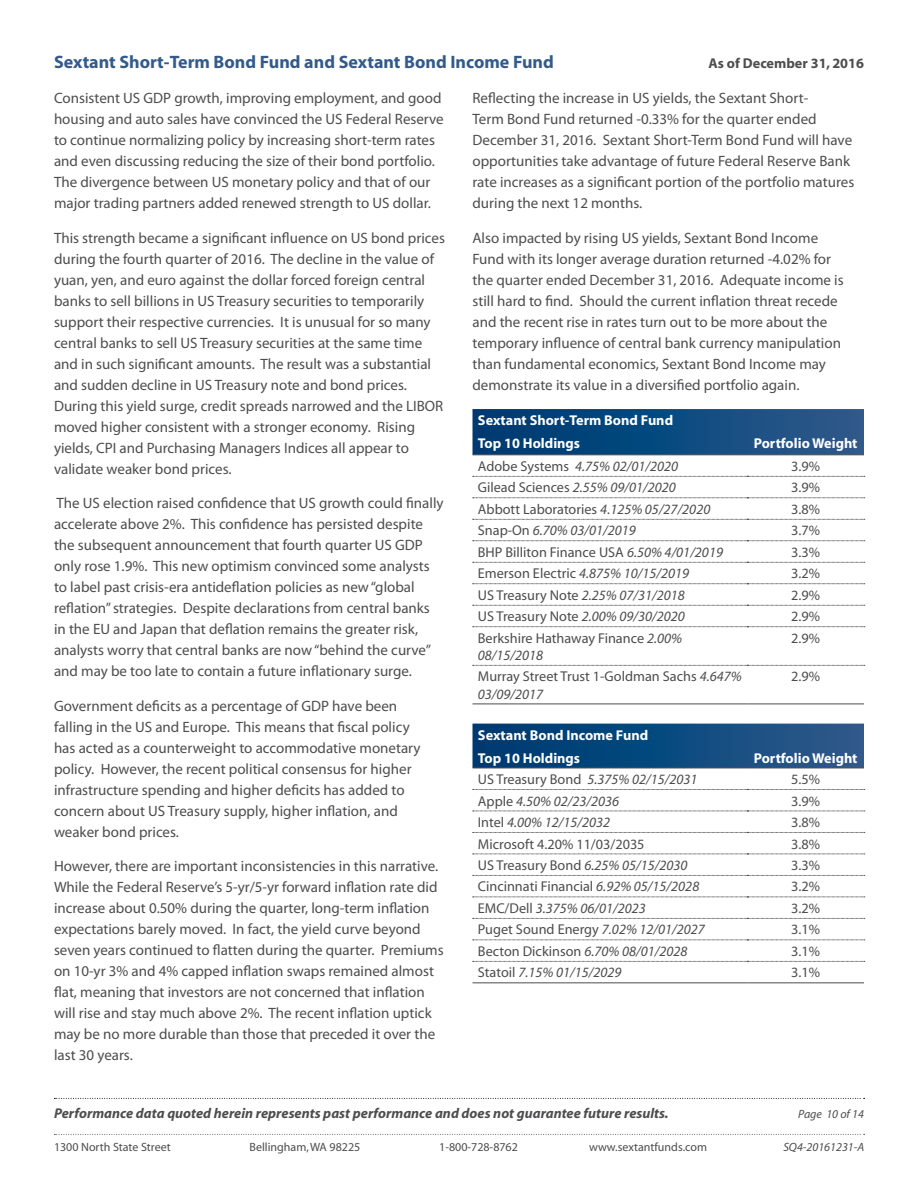
<style>
.page{position:relative;width:918px;height:1188px;background:#fff}
.page>*{position:absolute;margin:0;border:0;box-sizing:border-box;transform-origin:0 0}
.t1{font:700 18px "Myriad";color:#325a8b}
.t2{font:15px/21px "Myriad Pro";color:#4d4d4f}
.t3{font:14.25px/17.1px "Myriad";color:#4d4d4f}
.t4{font:italic 14.25px "Myriad";color:#4d4d4f}
.t5{font:700 14.25px/23px "Myriad";color:#fff}
.t6{font:italic 700 14.25px "Myriad";color:#4d4d4f}
.t7{font:700 14.25px "Myriad";color:#4d4d4f}
.t8{font:12px "Myriad";color:#4d4d4f}
.t9{font:italic 12px "Myriad";color:#4d4d4f}
.s1{font-style:normal}
.s2{font-style:italic}
</style>
<div class="page">
<svg style="left:54px;top:1134px;width:811px;height:1px"></svg>
<svg style="left:54px;top:1098px;width:811px;height:1px"></svg>
<svg style="left:472px;top:409px;width:392px;height:46px;background:#124a7e"></svg>
<hr style="left:472px;top:455px;width:275px;height:1px;background:#4d4d4f">
<hr style="left:747px;top:455px;width:117px;height:1px;background:#4d4d4f">
<hr style="left:472px;top:704px;width:275px;height:1px;background:#4d4d4f">
<hr style="left:747px;top:704px;width:117px;height:1px;background:#4d4d4f">
<svg style="left:473px;top:476px;width:392px;height:1px"></svg>
<svg style="left:473px;top:498px;width:392px;height:1px"></svg>
<svg style="left:473px;top:519px;width:392px;height:1px"></svg>
<svg style="left:473px;top:541px;width:392px;height:1px"></svg>
<svg style="left:473px;top:562px;width:392px;height:1px"></svg>
<svg style="left:473px;top:584px;width:392px;height:1px"></svg>
<svg style="left:473px;top:605px;width:392px;height:1px"></svg>
<svg style="left:473px;top:626px;width:392px;height:1px"></svg>
<svg style="left:473px;top:665px;width:392px;height:1px"></svg>
<svg style="left:472px;top:724px;width:392px;height:44px;background:#114a7e"></svg>
<hr style="left:472px;top:768px;width:275px;height:1px;background:#4d4d4f">
<hr style="left:747px;top:768px;width:117px;height:1px;background:#4d4d4f">
<hr style="left:472px;top:983px;width:275px;height:1px;background:#4d4d4f">
<hr style="left:747px;top:983px;width:117px;height:1px;background:#4d4d4f">
<svg style="left:473px;top:789px;width:392px;height:1px"></svg>
<svg style="left:473px;top:811px;width:392px;height:1px"></svg>
<svg style="left:473px;top:832px;width:392px;height:1px"></svg>
<svg style="left:473px;top:854px;width:392px;height:1px"></svg>
<svg style="left:473px;top:875px;width:392px;height:1px"></svg>
<svg style="left:473px;top:897px;width:392px;height:1px"></svg>
<svg style="left:473px;top:918px;width:392px;height:1px"></svg>
<svg style="left:473px;top:940px;width:392px;height:1px"></svg>
<svg style="left:473px;top:961px;width:392px;height:1px"></svg>
<p class="t1" style="left:54px;top:52px;width:501px">Sextant Short-Term Bond Fund and Sextant Bond Income Fund</p>
<p class="t7" style="left:709px;top:55px;width:157px">As of December 31, 2016</p>
<p class="t2" style="left:54px;top:87px;width:391px">Consistent US GDP growth, improving employment, and good housing and auto sales have convinced the US Federal Reserve to continue normalizing policy by increasing short-term rates and even discussing reducing the size of their bond portfolio.<br>The divergence between US monetary policy and that of our major trading partners added renewed strength to US dollar.</p>
<p class="t2" style="left:54px;top:227px;width:393px">This strength became a significant influence on US bond prices during the fourth quarter of 2016. The decline in the value of yuan, yen, and euro against the dollar forced foreign central banks to sell billions in US Treasury securities to temporarily support their respective currencies. It is unusual for so many central banks to sell US Treasury securities at the same time and in such significant amounts. The result was a substantial and sudden decline in US Treasury note and bond prices.<br>During this yield surge, credit spreads narrowed and the LIBOR moved higher consistent with a stronger economy. Rising yields, CPI and Purchasing Managers Indices all appear to validate weaker bond prices.</p>
<p class="t2" style="left:54px;top:492px;width:391px">The US election raised confidence that US growth could finally accelerate above 2%. This confidence has persisted despite the subsequent announcement that fourth quarter US GDP only rose 1.9%. This new optimism convinced some analysts to label past crisis-era antideflation policies as new “global reflation” strategies. Despite declarations from central banks in the EU and Japan that deflation remains the greater risk, analysts worry that central banks are now “behind the curve” and may be too late to contain a future inflationary surge.</p>
<p class="t2" style="left:54px;top:695px;width:368px">Government deficits as a percentage of GDP have been falling in the US and Europe. This means that fiscal policy has acted as a counterweight to accommodative monetary policy. However, the recent political consensus for higher infrastructure spending and higher deficits has added to concern about US Treasury supply, higher inflation, and weaker bond prices.</p>
<p class="t2" style="left:54px;top:855px;width:391px">However, there are important inconsistencies in this narrative.<br>While the Federal Reserve’s 5-yr/5-yr forward inflation rate did increase about 0.50% during the quarter, long-term inflation expectations barely moved. In fact, the yield curve beyond seven years continued to flatten during the quarter. Premiums on 10-yr 3% and 4% capped inflation swaps remained almost flat, meaning that investors are not concerned that inflation will rise and stay much above 2%. The recent inflation uptick may be no more durable than those that preceded it over the last 30 years.</p>
<p class="t2" style="left:472px;top:87px;width:383px">Reflecting the increase in US yields, the Sextant Short-<br>Term Bond Fund returned -0.33% for the quarter ended December 31, 2016. Sextant Short-Term Bond Fund will have opportunities take advantage of future Federal Reserve Bank rate increases as a significant portion of the portfolio matures during the next 12 months.</p>
<p class="t2" style="left:472px;top:227px;width:373px">Also impacted by rising US yields, Sextant Bond Income Fund with its longer average duration returned -4.02% for the quarter ended December 31, 2016. Adequate income is still hard to find. Should the current inflation threat recede and the recent rise in rates turn out to be more about the temporary influence of central bank currency manipulation than fundamental economics, Sextant Bond Income may demonstrate its value in a diversified portfolio again.</p>
<p class="t5" style="left:478px;top:409px;width:197px">Sextant Short-Term Bond Fund<br>Top 10 Holdings</p>
<p class="t5" style="left:754px;top:432px;width:105px">Portfolio Weight</p>
<p class="t4" style="left:478px;top:459px;width:202px"><span class="s1">Adobe Systems</span> 4.75% 02/01/2020</p>
<p class="t3" style="left:791px;top:458px;width:30px">3.9%</p>
<p class="t4" style="left:478px;top:481px;width:199px"><span class="s1">Gilead Sciences</span> 2.55% 09/01/2020</p>
<p class="t3" style="left:791px;top:480px;width:30px">3.9%</p>
<p class="t3" style="left:478px;top:501px;width:234px">Abbott Laboratories <span class="s2">4.125% 05/27/2020</span></p>
<p class="t3" style="left:791px;top:501px;width:30px">3.8%</p>
<p class="t4" style="left:478px;top:524px;width:160px"><span class="s1">Snap-On</span> 6.70% 03/01/2019</p>
<p class="t3" style="left:791px;top:523px;width:30px">3.7%</p>
<p class="t3" style="left:478px;top:544px;width:247px">BHP Billiton Finance USA <span class="s2">6.50% 4/01/2019</span></p>
<p class="t3" style="left:791px;top:544px;width:30px">3.3%</p>
<p class="t4" style="left:478px;top:567px;width:213px"><span class="s1">Emerson Electric</span> 4.875% 10/15/2019</p>
<p class="t3" style="left:791px;top:566px;width:30px">3.2%</p>
<p class="t4" style="left:478px;top:588px;width:208px"><span class="s1">US Treasury Note</span> 2.25% 07/31/2018</p>
<p class="t3" style="left:791px;top:587px;width:30px">2.9%</p>
<p class="t4" style="left:478px;top:609px;width:208px"><span class="s1">US Treasury Note</span> 2.00% 09/30/2020</p>
<p class="t3" style="left:791px;top:609px;width:30px">2.9%</p>
<p class="t3" style="left:478px;top:630px;width:206px">Berkshire Hathaway Finance <span class="s2">2.00%<br>08/15/2018</span></p>
<p class="t3" style="left:791px;top:630px;width:30px">2.9%</p>
<p class="t3" style="left:478px;top:669px;width:265px">Murray Street Trust 1-Goldman Sachs <span class="s2">4.647%<br>03/09/2017</span></p>
<p class="t3" style="left:791px;top:669px;width:30px">2.9%</p>
<p class="t5" style="left:478px;top:724px;width:172px">Sextant Bond Income Fund<br>Top 10 Holdings</p>
<p class="t5" style="left:754px;top:747px;width:105px">Portfolio Weight</p>
<p class="t4" style="left:478px;top:772px;width:221px"><span class="s1">US Treasury Bond</span> 5.375% 02/15/2031</p>
<p class="t3" style="left:791px;top:771px;width:30px">5.5%</p>
<p class="t4" style="left:478px;top:794px;width:143px"><span class="s1">Apple</span> 4.50% 02/23/2036</p>
<p class="t3" style="left:791px;top:793px;width:30px">3.9%</p>
<p class="t4" style="left:478px;top:815px;width:134px"><span class="s1">Intel</span> 4.00% 12/15/2032</p>
<p class="t3" style="left:791px;top:814px;width:30px">3.8%</p>
<p class="t3" style="left:478px;top:836px;width:168px">Microsoft 4.20% 11/03/2035</p>
<p class="t3" style="left:791px;top:836px;width:30px">3.8%</p>
<p class="t4" style="left:478px;top:858px;width:211px"><span class="s1">US Treasury Bond</span> 6.25% 05/15/2030</p>
<p class="t3" style="left:791px;top:857px;width:30px">3.3%</p>
<p class="t3" style="left:478px;top:879px;width:223px">Cincinnati Financial <span class="s2">6.92% 05/15/2028</span></p>
<p class="t3" style="left:791px;top:879px;width:30px">3.2%</p>
<p class="t4" style="left:478px;top:901px;width:170px"><span class="s1">EMC/Dell</span> 3.375% 06/01/2023</p>
<p class="t3" style="left:791px;top:900px;width:30px">3.2%</p>
<p class="t3" style="left:478px;top:922px;width:229px">Puget Sound Energy <span class="s2">7.02% 12/01/2027</span></p>
<p class="t3" style="left:791px;top:922px;width:30px">3.1%</p>
<p class="t3" style="left:478px;top:943px;width:211px">Becton Dickinson <span class="s2">6.70% 08/01/2028</span></p>
<p class="t3" style="left:791px;top:943px;width:30px">3.1%</p>
<p class="t4" style="left:478px;top:966px;width:145px"><span class="s1">Statoil</span> 7.15% 01/15/2029</p>
<p class="t3" style="left:791px;top:965px;width:30px">3.1%</p>
<p class="t6" style="left:54px;top:1106px;width:616px">Performance data quoted herein represents past performance and does not guarantee future results.</p>
<p class="t9" style="left:798px;top:1108px;width:67px">Page 10 of 14</p>
<p class="t8" style="left:54px;top:1141px;width:118px">1300 North State Street</p>
<p class="t8" style="left:250px;top:1141px;width:112px">Bellingham, WA 98225</p>
<p class="t8" style="left:439px;top:1141px;width:80px">1-800-728-8762</p>
<p class="t8" style="left:589px;top:1141px;width:119px">www.sextantfunds.com</p>
<p class="t9" style="left:783px;top:1141px;width:82px">SQ4-20161231-A</p>
</div>
